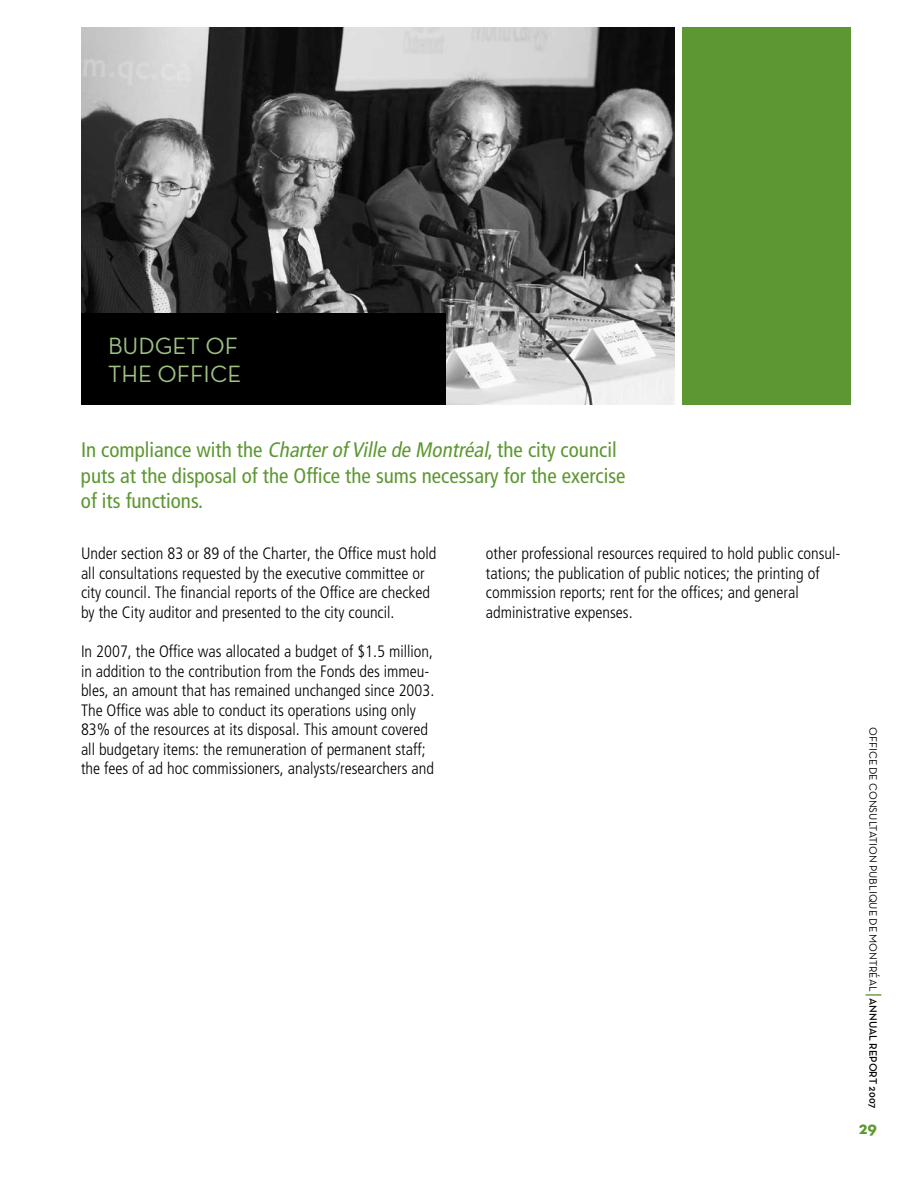
<style>
.page{position:relative;width:918px;height:1188px;background:#fff}
.page>*{position:absolute;margin:0;border:0;box-sizing:border-box;transform-origin:0 0}
.t1{font:24px/28.5px "Neutra Text";color:#9ec184}
.t2{font:condensed 21px/25.5px "Frutiger";color:#5d9732}
.t3{font:700 18px "Neutra Text";color:#5d9732}
.t4{font:300 condensed 16.5px/19.5px "Frutiger";color:#000}
.t5{font:10.95px "Neutra Text TF";color:#000}
.s1{font-style:italic}
.s2{font-weight:600}
</style>
<div class="page">
<svg style="left:866px;top:994px;width:15px;height:2px"></svg>
<img style="left:81px;top:27px;width:594px;height:378px">
<div style="left:81px;top:314px;width:365px;height:91px;background:#000"></div>
<div style="left:682px;top:27px;width:168px;height:378px;background:#5d9732"></div>
<h1 class="t1" style="left:108px;top:331px;width:135px">BUDGET OF<br>THE OFFICE</h1>
<p class="t2" style="left:81px;top:437px;width:546px">In compliance with the <span class="s1">CharterofVille de Montréal</span>, the city council puts at the disposal of the Office the sums necessary for the exercise of its functions.</p>
<p class="t4" style="left:81px;top:544px;width:357px">Under section 83 or 89 of the Charter, the Office must hold all consultations requested by the executive committee or city council. The financial reports of the Office are checked by the City auditor and presented to the city council.</p>
<p class="t4" style="left:81px;top:642px;width:355px">In 2007, the Office was allocated a budget of $1.5 million, in addition to the contribution from the Fonds des immeu&shy;bles, an amount that has remained unchanged since 2003.<br>The Office was able to conduct its operations using only 83% of the resources at its disposal. This amount covered all budgetary items: the remuneration of permanent staff; the fees of ad hoc commissioners, analysts/researchers and</p>
<p class="t4" style="left:486px;top:544px;width:356px">other professional resources required to hold public consul&shy;tations; the publication of public notices; the printing of commission reports; rent for the offices; and general administrative expenses.</p>
<p class="t5" style="left:880px;top:727px;width:384px;rotate:90deg">Office de consultation publique de Montréal <span class="s2">ANNUAL REPORT 2007</span></p>
<p class="t3" style="left:859px;top:1117px;width:20px">29</p>
</div>
